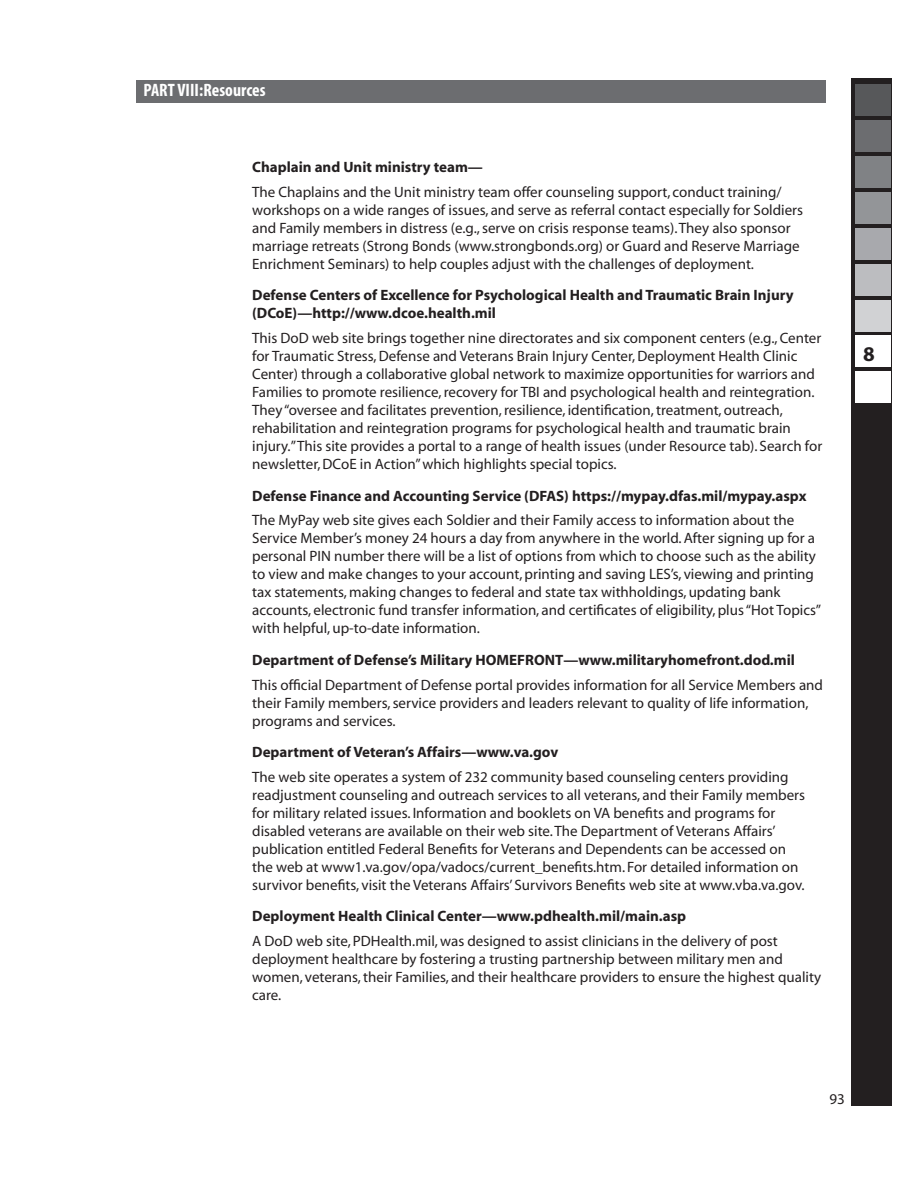
<style>
.page{position:relative;width:918px;height:1188px;background:#fff}
.page>*{position:absolute;margin:0;border:0;box-sizing:border-box;transform-origin:0 0}
.t1{font:700 21px "Myriad";color:#231f20}
.t2{font:700 condensed 18px "Myriad";color:#fff}
.t3{font:15px/18px "Myriad";color:#231f20}
.t4{font:700 15px/18px "Myriad";color:#231f20}
</style>
<div class="page">
<div style="left:851px;top:78px;width:40px;height:1028px;background:#231f20"></div>
<div style="left:855px;top:84px;width:36px;height:32px;background:#57585a"></div>
<div style="left:855px;top:120px;width:36px;height:32px;background:#6c6d70"></div>
<div style="left:855px;top:156px;width:36px;height:32px;background:#808285"></div>
<div style="left:855px;top:192px;width:36px;height:32px;background:#939598"></div>
<div style="left:855px;top:228px;width:36px;height:32px;background:#a8a9ad"></div>
<div style="left:855px;top:264px;width:36px;height:32px;background:#bcbdc0"></div>
<div style="left:855px;top:300px;width:36px;height:32px;background:#d1d2d4"></div>
<div style="left:855px;top:335px;width:36px;height:32px;background:#fff"></div>
<div style="left:855px;top:371px;width:36px;height:32px;background:#fff"></div>
<div style="left:136px;top:80px;width:689px;height:22px;background:#6c6d70"></div>
<p class="t2" style="left:143px;top:81px;width:124px">PART VIII:Resources</p>
<p class="t4" style="left:252px;top:159px;width:232px">Chaplain and Unit ministry team—</p>
<p class="t3" style="left:252px;top:184px;width:552px">The Chaplains and the Unit ministry team offer counseling support, conduct training/ workshops on a wide ranges of issues, and serve as referral contact especially for Soldiers and Family members in distress (e.g., serve on crisis response teams). They also sponsor marriage retreats (Strong Bonds (www.strongbonds.org) or Guard and Reserve Marriage Enrichment Seminars) to help couples adjust with the challenges of deployment.</p>
<p class="t4" style="left:252px;top:287px;width:543px">Defense Centers of Excellence for Psychological Health and Traumatic Brain Injury (DCoE)—http://www.dcoe.health.mil</p>
<p class="t3" style="left:252px;top:330px;width:572px">This DoD web site brings together nine directorates and six component centers (e.g., Center for Traumatic Stress, Defense and Veterans Brain Injury Center, Deployment Health Clinic Center) through a collaborative global network to maximize opportunities for warriors and Families to promote resilience, recovery for TBI and psychological health and reintegration.<br>They “oversee and facilitates prevention, resilience, identification, treatment, outreach, rehabilitation and reintegration programs for psychological health and traumatic brain injury.” This site provides a portal to a range of health issues (under Resource tab). Search for newsletter, DCoE in Action” which highlights special topics.</p>
<p class="t4" style="left:252px;top:487px;width:556px">Defense Finance and Accounting Service (DFAS) https://mypay.dfas.mil/mypay.aspx</p>
<p class="t3" style="left:252px;top:512px;width:570px">The MyPay web site gives each Soldier and their Family access to information about the Service Member’s money 24 hours a day from anywhere in the world. After signing up for a personal PIN number there will be a list of options from which to choose such as the ability to view and make changes to your account, printing and saving LES’s, viewing and printing tax statements, making changes to federal and state tax withholdings, updating bank accounts, electronic fund transfer information, and certificates of eligibility, plus “Hot Topics” with helpful, up-to-date information.</p>
<p class="t4" style="left:252px;top:651px;width:544px">Department of Defense’s Military HOMEFRONT—www.militaryhomefront.dod.mil</p>
<p class="t3" style="left:252px;top:676px;width:572px">This official Department of Defense portal provides information for all Service Members and their Family members, service providers and leaders relevant to quality of life information, programs and services.</p>
<p class="t4" style="left:252px;top:744px;width:308px">Department of Veteran’s Affairs—www.va.gov</p>
<p class="t3" style="left:252px;top:769px;width:554px">The web site operates a system of 232 community based counseling centers providing readjustment counseling and outreach services to all veterans, and their Family members for military related issues. Information and booklets on VA benefits and programs for disabled veterans are available on their web site. The Department of Veterans Affairs’ publication entitled Federal Benefits for Veterans and Dependents can be accessed on the web at www1.va.gov/opa/vadocs/current_benefits.htm. For detailed information on survivor benefits, visit the Veterans Affairs’ Survivors Benefits web site at www.vba.va.gov.</p>
<p class="t4" style="left:252px;top:908px;width:435px">Deployment Health Clinical Center—www.pdhealth.mil/main.asp</p>
<p class="t3" style="left:252px;top:933px;width:571px">A DoD web site, PDHealth.mil, was designed to assist clinicians in the delivery of post deployment healthcare by fostering a trusting partnership between military men and women, veterans, their Families, and their healthcare providers to ensure the highest quality care.</p>
<h1 class="t1" style="left:863px;top:343px;width:13px">8</h1>
<p class="t3" style="left:829px;top:1090px;width:17px">93</p>
</div>
